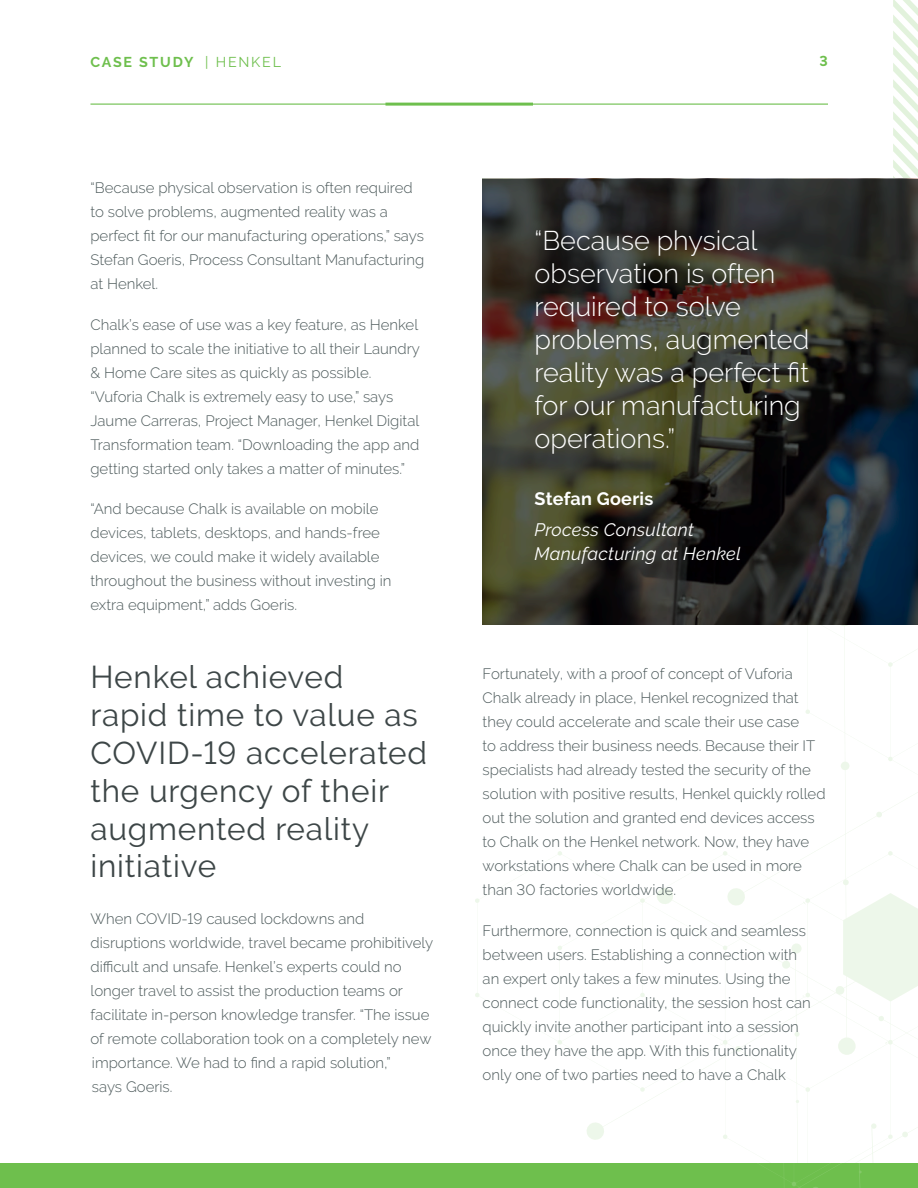
<style>
.page{position:relative;width:918px;height:1188px;background:#fff}
.page>*{position:absolute;margin:0;border:0;box-sizing:border-box;transform-origin:0 0}
.t1{font:31.5px/37.8px "PTC Raleway";letter-spacing:.025em;color:#3d4647}
.t2{font:300 27px/33px "PTC Raleway";color:#fff}
.Body{font:italic 18px/24px "Raleway";letter-spacing:.015em;color:#fff}
.Body-2{font:700 18px "PTC Raleway";letter-spacing:.015em;color:#fff}
.Body-3{font:300 15px/24px "PTC Raleway";color:#4c595a}
.t3{font:700 14.25px "PTC Raleway";letter-spacing:.12em;color:#6ebf4d}
.s1{font-weight:400}
</style>
<div class="page">
<div style="left:0;top:1164px;width:918px;height:24px;background:#6ebf4d"></div>
<svg style="left:475px;top:102px;width:443px;height:1062px"></svg>
<svg style="left:784px;top:1164px;width:78px;height:24px"></svg>
<hr style="left:90px;top:104px;width:738px;height:1px;background:#6ebf4d">
<svg style="left:893px;top:0;width:25px;height:179px"></svg>
<hr style="left:385px;top:103px;width:148px;height:3px;background:#6ebf4d">
<svg style="left:483px;top:179px;width:435px;height:445px;background:#31322b"></svg>
<p class="t3" style="left:90px;top:54px;width:192px">CASE STUDY <span class="s1">| HENKEL</span></p>
<p class="t3" style="left:820px;top:53px;width:10px">3</p>
<p class="Body-3" style="left:90px;top:176px;width:335px">“Because physical observation is often required to solve problems, augmented reality was a perfect fit for our manufacturing operations,” says Stefan Goeris, Process Consultant Manufacturing at Henkel.</p>
<p class="Body-3" style="left:90px;top:312px;width:331px">Chalk’s ease of use was a key feature, as Henkel planned to scale the initiative to all their Laundry &amp; Home Care sites as quickly as possible. “Vuforia Chalk is extremely easy to use,” says Jaume Carreras, Project Manager, Henkel Digital Transformation team. “Downloading the app and getting started only takes a matter of minutes.”</p>
<p class="Body-3" style="left:90px;top:497px;width:303px">“And because Chalk is available on mobile devices, tablets, desktops, and hands-free devices, we could make it widely available throughout the business without investing in extra equipment,” adds Goeris.</p>
<h2 class="t1" style="left:90px;top:658px;width:338px">Henkel achieved rapid time to value as<br>COVID-19 accelerated the urgency of their augmented reality initiative</h2>
<p class="Body-3" style="left:90px;top:907px;width:344px">When COVID-19 caused lockdowns and disruptions worldwide, travel became prohibitively difficult and unsafe. Henkel’s experts could no longer travel to assist the production teams or facilitate in-person knowledge transfer. “The issue of remote collaboration took on a completely new importance. We had to find a rapid solution,”<br>says Goeris.</p>
<p class="t2" style="left:535px;top:224px;width:276px">“Because physical observation is often required to solve problems, augmented reality was a perfect fit for our manufacturing operations.”</p>
<p class="Body-2" style="left:535px;top:488px;width:120px">Stefan Goeris</p>
<p class="Body" style="left:535px;top:517px;width:208px">Process Consultant<br>Manufacturing at Henkel</p>
<p class="Body-3" style="left:483px;top:662px;width:344px">Fortunately, with a proof of concept of Vuforia Chalk already in place, Henkel recognized that they could accelerate and scale their use case<br>to address their business needs. Because their IT specialists had already tested the security of the solution with positive results, Henkel quickly rolled out the solution and granted end devices access to Chalk on the Henkel network. Now, they have workstations where Chalk can be used in more than 30 factories worldwide.</p>
<p class="Body-3" style="left:483px;top:919px;width:330px">Furthermore, connection is quick and seamless between users. Establishing a connection with an expert only takes a few minutes. Using the connect code functionality, the session host can quickly invite another participant into a session once they have the app. With this functionality only one of two parties need to have a Chalk</p>
</div>
